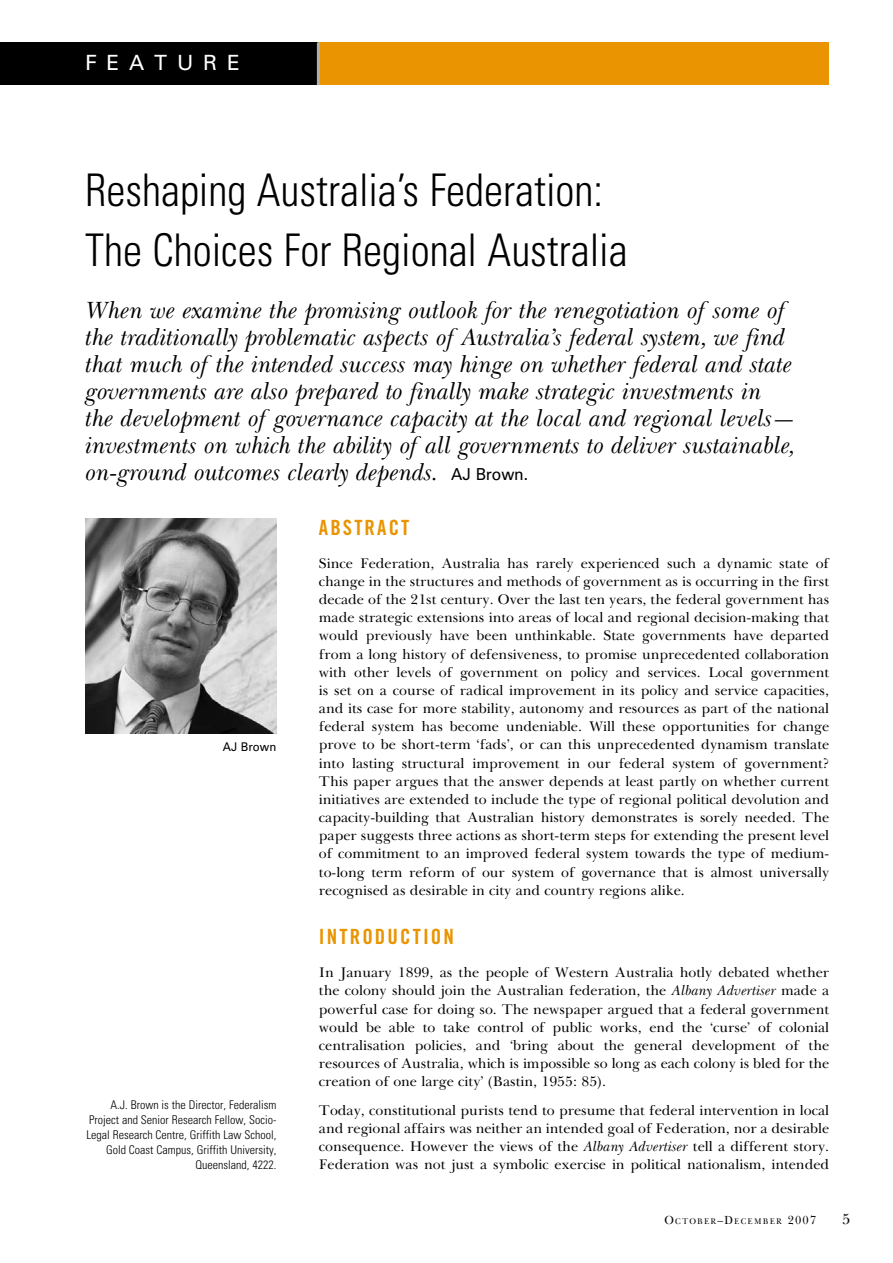
<style>
.page{position:relative;width:893px;height:1263px;background:#fff}
.page>*{position:absolute;margin:0;border:0;box-sizing:border-box;transform-origin:0 0}
.t1{font:300 condensed 45px/60px "Univers";color:#000;scale:.95 1}
.t2{font:24px/27px "Baskerville Cyr Inclined";color:#000}
.t3{font:21px "Trade Gothic Bold Cond Twenty";letter-spacing:.1em;color:#e99400}
.t4{font:21px "Univers";letter-spacing:.47em;color:#fff}
.t5{font:14.25px/18.1px "Baskerville Cyr Upright";color:#000;text-align:justify}
.t6{font:300 condensed 12px/15px "Univers";color:#000;text-align:right}
.t7{font:12px "Univers";color:#000;scale:.95 1}
.t8{font:8.4px "Baskerville Cyr Upright";letter-spacing:.145em;color:#000;scale:.95 1}
.s1{font-family:"Univers";font-size:16.5px}
.s2{font-family:"Baskerville Cyr Inclined"}
.s3{font-size:12px}
</style>
<div class="page">
<div style="left:318px;top:43px;width:511px;height:42px;background:#e99400"></div>
<div style="left:0;top:43px;width:318px;height:42px;background:#000"></div>
<hr style="left:317px;top:43px;width:3px;height:42px;background:#adafb2">
<img style="left:85px;top:519px;width:191px;height:215px">
<p class="t4" style="left:85px;top:50px;width:156px">fea tu re</p>
<p class="t1" style="left:85px;top:160px;width:573px">Reshaping Australia’s Federation:<br>The Choices For Regional Australia</p>
<p class="t2" style="left:85px;top:298px;width:712px">When we examine the promising outlook for the renegotiation of some of the traditionally problematic aspects of Australia’s federal system, we find that much of the intended success may hinge on whether federal and state governments are also prepared to finally make strategic investments in<br>the development of governance capacity at the local and regional levels— investments on which the ability of all governments to deliver sustainable, on-ground outcomes clearly depends. <span class="s1">AJ Brown.</span></p>
<p class="t3" style="left:319px;top:515px;width:92px">ABSTRACT</p>
<p class="t5" style="left:319px;top:554px;width:512px">Since Federation, Australia has rarely experienced such a dynamic state of change in the structures and methods of government as is occurring in the first decade of the 21 st century. Over the last ten years, the federal government has made strategic extensions into areas of local and regional decision-making that would previously have been unthinkable. State governments have departed from a long history of defensiveness, to promise unprecedented collaboration with other levels of government on policy and services. Local government is set on a course of radical improvement in its policy and service capacities, and its case for more stability, autonomy and resources as part of the national federal system has become undeniable. Will these opportunities for change prove to be short-term ‘fads’, or can this unprecedented dynamism translate into lasting structural improvement in our federal system of government?<br>This paper argues that the answer depends at least partly on whether current initiatives are extended to include the type of regional political devolution and capacity-building that Australian history demonstrates is sorely needed. The paper suggests three actions as short-term steps for extending the present level of commitment to an improved federal system towards the type of medium&shy;to-long term reform of our system of governance that is almost universally recognised as desirable in city and country regions alike.</p>
<p class="t3" style="left:319px;top:924px;width:137px">INTRODUCTION</p>
<p class="t5" style="left:319px;top:964px;width:512px">In January 1 899, as the people of Western Australia hotly debated whether the colony should join the Australian federation, the <span class="s2">Albany Advertiser</span> made a powerful case for doing so. The newspaper argued that a federal government would be able to take control of public works, end the ‘curse’ of colonial centralisation policies, and ‘bring about the general development of the resources of Australia, which is impossible so long as each colony is bled for the creation of one large city’ (Bastin, 1 955: 85).</p>
<p class="t5" style="left:319px;top:1101px;width:512px">Today, constitutional purists tend to presume that federal intervention in local and regional affairs was neither an intended goal of Federation, nor a desirable consequence. However the views of the <span class="s2">Albany Advertiser</span> tell a different story.<br>Federation was not just a symbolic exercise in political nationalism, intended</p>
<p class="t7" style="left:223px;top:739px;width:58px">AJ Brown</p>
<p class="t6" style="left:86px;top:1098px;width:191px">A.J. Brown is the Director, Federalism Project and Senior Research Fellow, Socio-Legal Research Centre, Griffith Law School, Gold Coast Campus, Griffith University, Queensland, 4222.</p>
<p class="t8" style="left:664px;top:1217px;width:161px"><span class="s3">O</span>CTO BER<span class="s3">–D</span>ECEMBER <span class="s3">2007</span></p>
</div>
